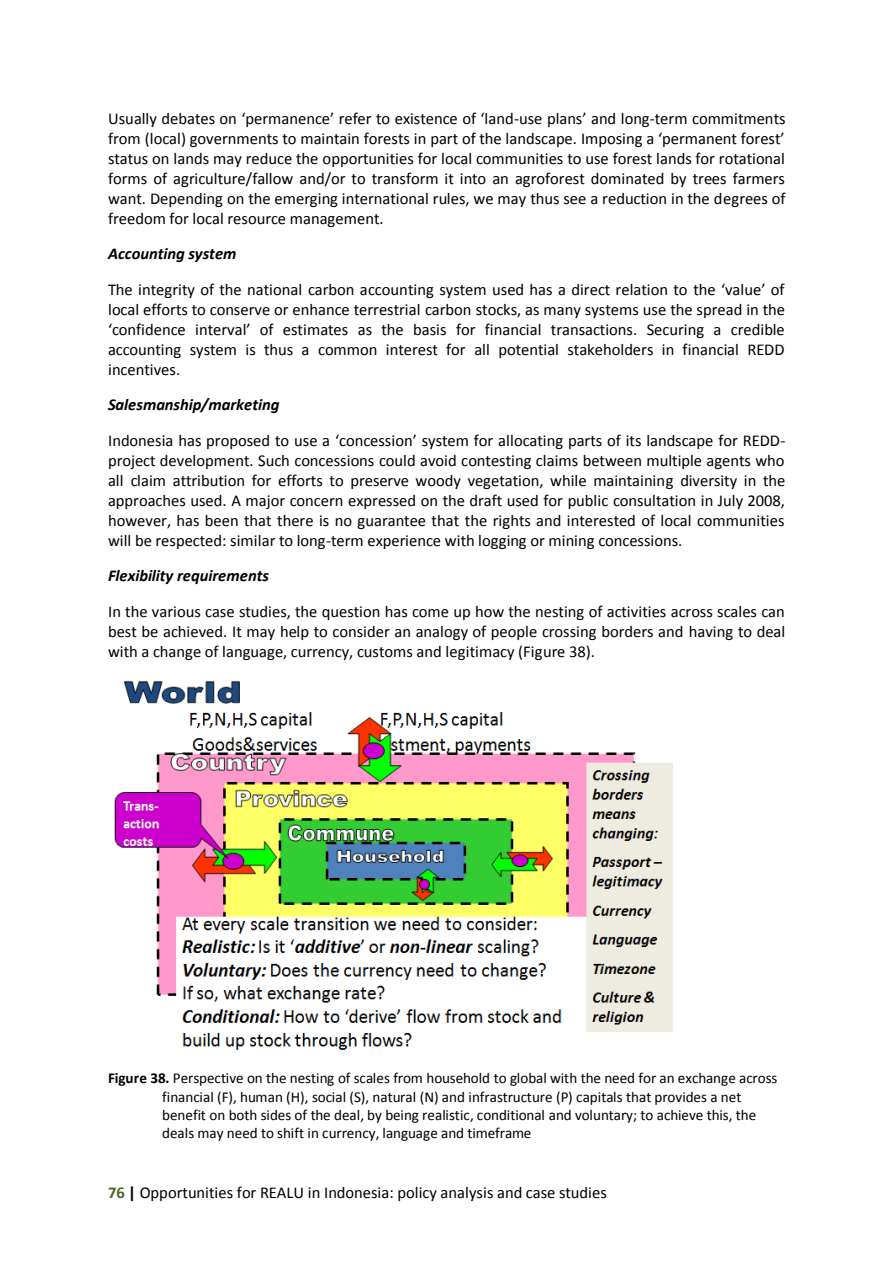
<style>
.page{position:relative;width:893px;height:1263px;background:#fff}
.page>*{position:absolute;margin:0;border:0;box-sizing:border-box;transform-origin:0 0}
.t1{font:16.5px/20.1px "Calibri";color:#000;text-align:justify}
.t2{font:italic 700 16.5px "Calibri";letter-spacing:-.005em;color:#000}
.t3{font:15.15px/18.3px "Calibri";color:#000}
.s1{font-weight:700}
.s2{font-weight:700;color:#4f6228}
</style>
<div class="page">
<img style="left:114px;top:680px;width:558px;height:370px">
<p class="t1" style="left:108px;top:109px;width:679px">Usually debates on ‘permanence’ refer to existence of ‘land-use plans’ and long-term commitments from (local) governments to maintain forests in part of the landscape. Imposing a ‘permanent forest’ status on lands may reduce the opportunities for local communities to use forest lands for rotational forms of agriculture/fallow and/or to transform it into an agroforest dominated by trees farmers want. Depending on the emerging international rules, we may thus see a reduction in the degrees of freedom for local resource management.</p>
<p class="t2" style="left:108px;top:247px;width:130px">Accounting system</p>
<p class="t1" style="left:108px;top:280px;width:678px">The integrity of the national carbon accounting system used has a direct relation to the ‘value’ of local efforts to conserve or enhance terrestrial carbon stocks, as many systems use the spread in the ‘confidence interval’ of estimates as the basis for financial transactions. Securing a credible accounting system is thus a common interest for all potential stakeholders in financial REDD incentives.</p>
<p class="t2" style="left:108px;top:398px;width:173px">Salesmanship/marketing</p>
<p class="t1" style="left:108px;top:431px;width:679px">Indonesia has proposed to use a ‘concession’ system for allocating parts of its landscape for REDD&shy;project development. Such concessions could avoid contesting claims between multiple agents who all claim attribution for efforts to preserve woody vegetation, while maintaining diversity in the approaches used. A major concern expressed on the draft used for public consultation in July 2008, however, has been that there is no guarantee that the rights and interested of local communities will be respected: similar to long-term experience with logging or mining concessions.</p>
<p class="t2" style="left:108px;top:569px;width:162px">Flexibility requirements</p>
<p class="t1" style="left:108px;top:602px;width:679px">In the various case studies, the question has come up how the nesting of activities across scales can best be achieved. It may help to consider an analogy of people crossing borders and having to deal with a change of language, currency, customs and legitimacy (Figure 38).</p>
<p class="t3" style="left:162px;top:1070px;width:617px;text-indent:-54px"><span class="s1">Figure 38.</span> Perspective on the nesting of scales from household to global with the need for an exchange across financial (F), human (H), social (S), natural (N) and infrastructure (P) capitals that provides a net benefit on both sides of the deal, by being realistic, conditional and voluntary; to achieve this, the deals may need to shift in currency, language and timeframe</p>
<p class="t1" style="left:108px;top:1184px;width:500px"><span class="s2">76</span> <span class="s1">|</span> Opportunities for REALU in Indonesia: policy analysis and case studies</p>
</div>
